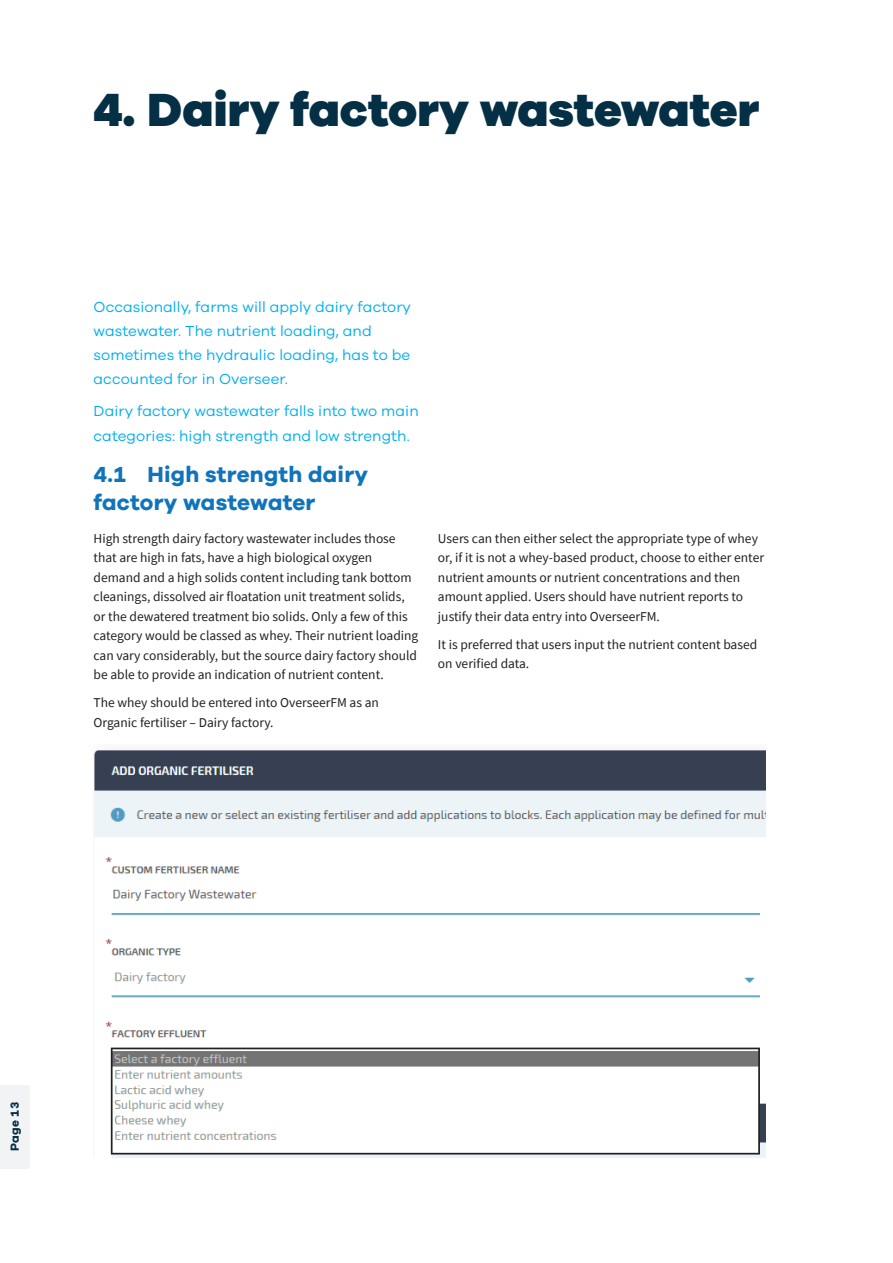
<style>
.page{position:relative;width:893px;height:1263px;background:#fff}
.page>*{position:absolute;margin:0;border:0;box-sizing:border-box;transform-origin:0 0}
.t1{font:800 48px "Galano Grotesque";color:#052f45}
.t2{font:700 22.5px/28.5px "Galano Grotesque";letter-spacing:.01em;color:#1074bc}
.HRWO_-_Body_-_Intro{font:15px/24px "Galano Grotesque";letter-spacing:.005em;color:#00aeef}
.Body{font:13.5px/19.5px "Source Sans Pro";color:#231f20}
.t3{font:700 12px "Galano Grotesque";letter-spacing:.02em;color:#052f45}
</style>
<div class="page">
<img style="left:94px;top:750px;width:671px;height:408px">
<div style="left:0;top:1085px;width:29px;height:84px;background:#f2f3f4"></div>
<p class="t1" style="left:94px;top:79px;width:667px">4. Dairy factory wastewater</p>
<p class="HRWO_-_Body_-_Intro" style="left:94px;top:294px;width:319px">Occasionally, farms will apply dairy factory wastewater. The nutrient loading, and sometimes the hydraulic loading, has to be accounted for in Overseer.</p>
<p class="HRWO_-_Body_-_Intro" style="left:94px;top:399px;width:327px">Dairy factory wastewater falls into two main categories: high strength and low strength.</p>
<p class="t2" style="left:94px;top:459px;width:276px">4.1 High strength dairy factory wastewater</p>
<p class="Body" style="left:94px;top:528px;width:326px">High strength dairy factory wastewater includes those that are high in fats, have a high biological oxygen demand and a high solids content including tank bottom cleanings, dissolved air floatation unit treatment solids, or the dewatered treatment bio solids. Only a few of this category would be classed as whey. Their nutrient loading can vary considerably, but the source dairy factory should be able to provide an indication of nutrient content.</p>
<p class="Body" style="left:94px;top:693px;width:287px">The whey should be entered into OverseerFM as an<br>Organic fertiliser – Dairy factory.</p>
<p class="Body" style="left:438px;top:528px;width:328px">Users can then either select the appropriate type of whey or, if it is not a whey-based product, choose to either enter nutrient amounts or nutrient concentrations and then amount applied. Users should have nutrient reports to justify their data entry into OverseerFM.</p>
<p class="Body" style="left:438px;top:634px;width:321px">It is preferred that users input the nutrient content based on verified data.</p>
<p class="t3" style="left:7px;top:1151px;width:51px;rotate:-90deg">Page 13</p>
</div>
